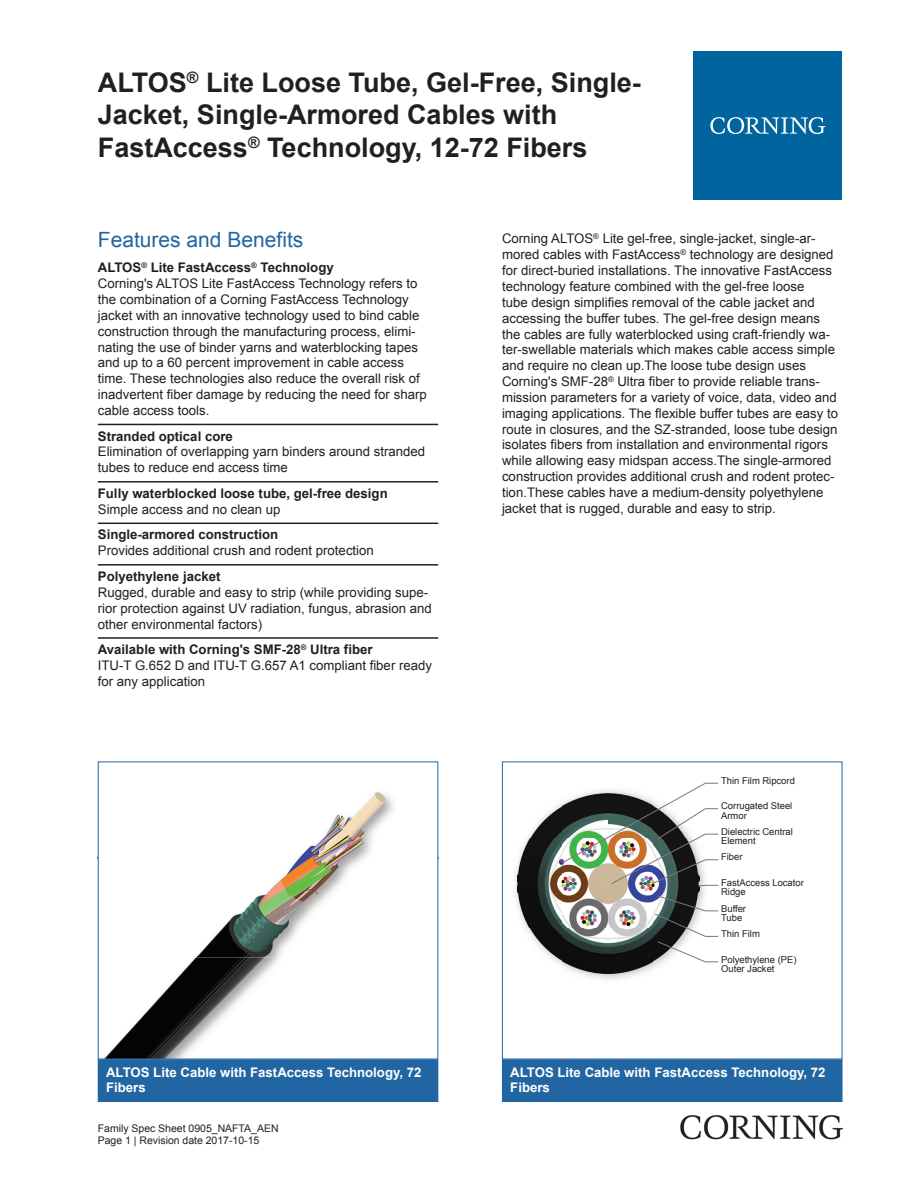
<style>
.page{position:relative;width:919px;height:1187px;background:#fff}
.page>*{position:absolute;margin:0;border:0;box-sizing:border-box;transform-origin:0 0}
.t1{font:700 27px/32.4px "Arial";color:#231f20}
.t2{font:21px "Arial";color:#2166a2}
.t3{font:13.2px/15.9px "Arial";color:#231f20}
.t4{font:700 13.2px "Arial";color:#231f20}
.t5{font:700 13.2px/15px "Arial";color:#fff}
.t6{font:10.5px/12.6px "Arial";color:#231f20}
.t7{font:9.45px/9.4px "Arial";color:#231f20}
.s1{font-weight:700}
</style>
<div class="page">
<hr style="left:98px;top:423px;width:340px;height:2px;background:#231f20">
<hr style="left:98px;top:481px;width:340px;height:1px;background:#231f20">
<hr style="left:98px;top:522px;width:340px;height:2px;background:#231f20">
<hr style="left:98px;top:564px;width:340px;height:1px;background:#231f20">
<hr style="left:98px;top:637px;width:340px;height:1px;background:#231f20">
<img style="left:106px;top:955px;width:175px;height:102px">
<img style="left:198px;top:792px;width:196px;height:163px">
<div style="left:98px;top:1059px;width:340px;height:42px;background:#2166a2"></div>
<div style="left:98px;top:1059px;width:340px;height:42px;border:1px solid #2166a2"></div>
<img style="left:515px;top:871px;width:197px;height:109px">
<img style="left:517px;top:804px;width:182px;height:169px">
<svg style="left:562px;top:782px;width:156px;height:180px"></svg>
<div style="left:502px;top:1059px;width:340px;height:42px;background:#2166a2"></div>
<div style="left:502px;top:1059px;width:340px;height:42px;border:1px solid #2166a2"></div>
<div style="left:693px;top:51px;width:149px;height:149px;background:#00649e"></div>
<svg style="left:710px;top:117px;width:115px;height:17px"></svg>
<img style="left:680px;top:1115px;width:162px;height:24px">
<h1 class="t1" style="left:98px;top:66px;width:544px">ALTOS<sup>®</sup> Lite Loose Tube, Gel-Free, Single-<br>Jacket, Single-Armored Cables with<br>FastAccess<sup>®</sup> Technology, 12-72 Fibers</h1>
<h2 class="t2" style="left:98px;top:225px;width:207px">Features and Benefits</h2>
<p class="t3" style="left:98px;top:259px;width:330px"><span class="s1">ALTOS</span><sup>®</sup> <span class="s1">Lite FastAccess</span><sup>®</sup> <span class="s1">Technology<br></span>Corning's ALTOS Lite FastAccess Technology refers to the combination of a Corning FastAccess Technology jacket with an innovative technology used to bind cable construction through the manufacturing process, elimi&shy;nating the use of binder yarns and waterblocking tapes and up to a 60 percent improvement in cable access time. These technologies also reduce the overall risk of inadvertent fiber damage by reducing the need for sharp cable access tools.</p>
<p class="t4" style="left:98px;top:426px;width:136px">Stranded optical core</p>
<p class="t3" style="left:98px;top:444px;width:329px">Elimination of overlapping yarn binders around stranded tubes to reduce end access time</p>
<p class="t4" style="left:98px;top:484px;width:291px">Fully waterblocked loose tube, gel-free design</p>
<p class="t3" style="left:98px;top:501px;width:184px">Simple access and no clean up</p>
<p class="t4" style="left:98px;top:525px;width:182px">Single-armored construction</p>
<p class="t3" style="left:98px;top:542px;width:277px">Provides additional crush and rodent protection</p>
<p class="t4" style="left:98px;top:567px;width:124px">Polyethylene jacket</p>
<p class="t3" style="left:98px;top:584px;width:335px">Rugged, durable and easy to strip (while providing supe&shy;rior protection against UV radiation, fungus, abrasion and other environmental factors)</p>
<p class="t3" style="left:98px;top:641px;width:336px"><span class="s1">Available with Corning's SMF-28</span><sup>®</sup> <span class="s1">Ultra fiber<br></span>ITU-T G.652 D and ITU-T G.657 A1 compliant fiber ready for any application</p>
<p class="t3" style="left:502px;top:231px;width:337px">Corning ALTOS<sup>®</sup> Lite gel-free, single-jacket, single-ar&shy;mored cables with FastAccess<sup>®</sup> technology are designed for direct-buried installations. The innovative FastAccess technology feature combined with the gel-free loose<br>tube design simplifies removal of the cable jacket and accessing the buffer tubes. The gel-free design means the cables are fully waterblocked using craft-friendly wa&shy;ter-swellable materials which makes cable access simple and require no clean up.The loose tube design uses Corning's SMF-28<sup>®</sup> Ultra fiber to provide reliable trans&shy;mission parameters for a variety of voice, data, video and imaging applications. The flexible buffer tubes are easy to route in closures, and the SZ-stranded, loose tube design isolates fibers from installation and environmental rigors while allowing easy midspan access.The single-armored construction provides additional crush and rodent protec&shy;tion.These cables have a medium-density polyethylene jacket that is rugged, durable and easy to strip.</p>
<p class="t7" style="left:721px;top:775px;width:75px">Thin Film Ripcord</p>
<p class="t7" style="left:721px;top:801px;width:73px">Corrugated Steel<br>Armor</p>
<p class="t7" style="left:721px;top:826px;width:73px">Dielectric Central<br>Element</p>
<p class="t7" style="left:721px;top:852px;width:23px">Fiber</p>
<p class="t7" style="left:721px;top:877px;width:84px">FastAccess Locator<br>Ridge</p>
<p class="t7" style="left:721px;top:903px;width:26px">Buffer<br>Tube</p>
<p class="t7" style="left:721px;top:928px;width:40px">Thin Film</p>
<p class="t7" style="left:721px;top:954px;width:77px">Polyethylene (PE)<br>Outer Jacket</p>
<p class="t5" style="left:106px;top:1064px;width:317px">ALTOS Lite Cable with FastAccess Technology, 72<br>Fibers</p>
<p class="t5" style="left:510px;top:1064px;width:317px">ALTOS Lite Cable with FastAccess Technology, 72<br>Fibers</p>
<p class="t6" style="left:98px;top:1121px;width:182px">Family Spec Sheet 0905_NAFTA_AEN<br>Page 1 | Revision date 2017-10-15</p>
</div>
